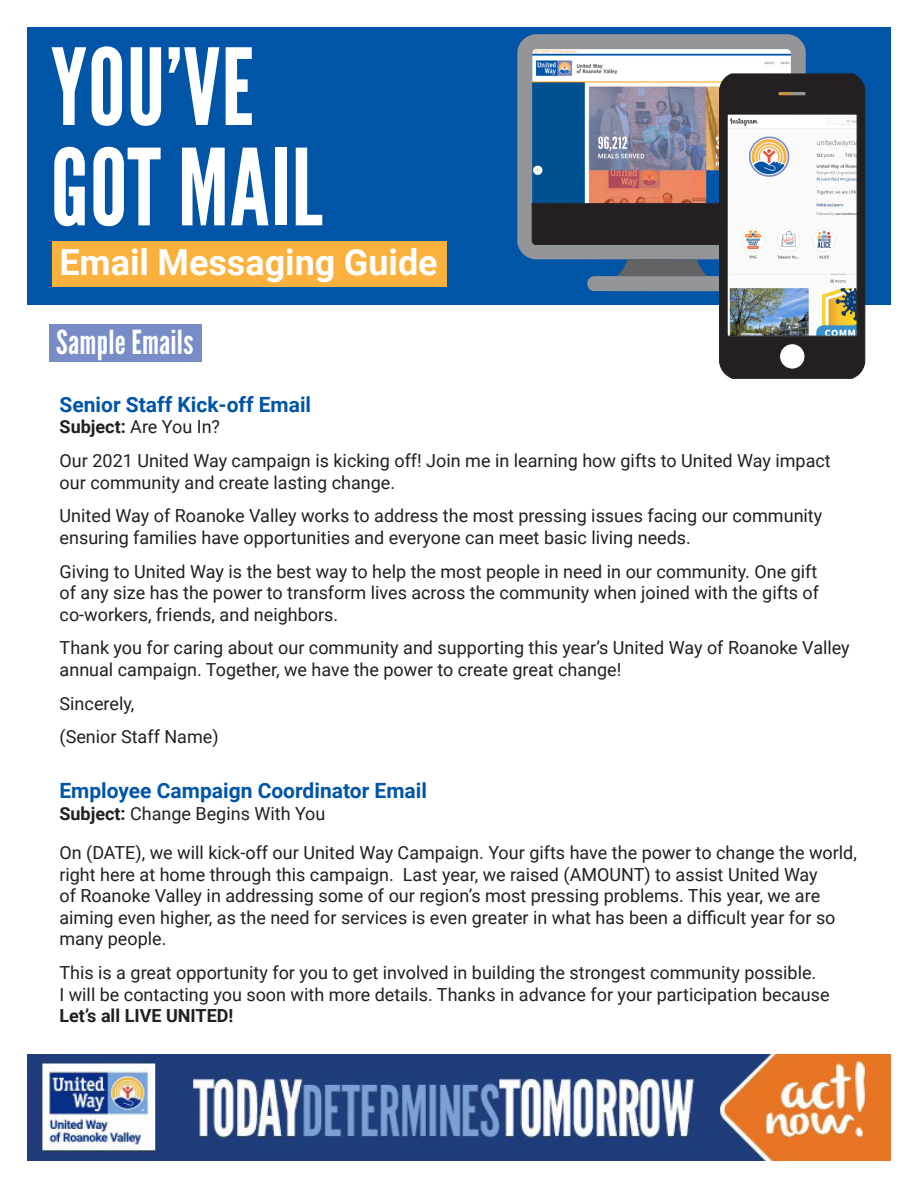
<style>
.page{position:relative;width:918px;height:1188px;background:#fff}
.page>*{position:absolute;margin:0;border:0;box-sizing:border-box;transform-origin:0 0}
.t1{font:105.75px/100.4px "League Gothic";letter-spacing:.01em;color:#fff}
.t2{font:700 36px "Roboto";color:#fff}
.t3{font:33px "League Gothic";letter-spacing:.01em;color:#fff}
.t4{font:700 21px "Roboto";color:#0155a7}
.t5{font:18px/21.6px "Roboto";color:#231f20}
.s1{font-weight:700}
</style>
<div class="page">
<div style="left:27px;top:27px;width:864px;height:278px;background:#0155a7"></div>
<div style="left:52px;top:241px;width:395px;height:45px;background:#fbb13d"></div>
<svg style="left:517px;top:34px;width:289px;height:225px;background:#8d9298"></svg>
<img style="left:532px;top:49px;width:259px;height:154px">
<div style="left:532px;top:203px;width:187px;height:42px;background:#241f21"></div>
<svg style="left:586px;top:259px;width:133px;height:32px"></svg>
<svg style="left:719px;top:74px;width:146px;height:305px;background:#2e292b"></svg>
<img style="left:727px;top:114px;width:130px;height:222px">
<div style="left:727px;top:114px;width:130px;height:222px;border:1px solid #241f21"></div>
<div style="left:49px;top:325px;width:152px;height:37px;background:#788dc7"></div>
<img style="left:27px;top:1054px;width:864px;height:107px">
<p class="t1" style="left:51px;top:38px;width:273px">YOU’VE<br>GOT MAIL</p>
<p class="t2" style="left:59px;top:237px;width:380px">Email Messaging Guide</p>
<p class="t3" style="left:56px;top:323px;width:139px">Sample Emails</p>
<p class="t4" style="left:60px;top:390px;width:253px">Senior Staff Kick-off Email</p>
<p class="t5" style="left:60px;top:415px;width:162px"><span class="s1">Subject:</span> Are You In?</p>
<p class="t5" style="left:60px;top:449px;width:773px">Our 2021 United Way campaign is kicking off! Join me in learning how gifts to United Way impact our community and create lasting change.</p>
<p class="t5" style="left:60px;top:504px;width:764px">United Way of Roanoke Valley works to address the most pressing issues facing our community ensuring families have opportunities and everyone can meet basic living needs.</p>
<p class="t5" style="left:60px;top:560px;width:761px;text-align:justify">Giving to United Way is the best way to help the most people in need in our community. One gift of any size has the power to transform lives across the community when joined with the gifts of co-workers, friends, and neighbors.</p>
<p class="t5" style="left:60px;top:636px;width:792px">Thank you for caring about our community and supporting this year’s United Way of Roanoke Valley annual campaign. Together, we have the power to create great change!</p>
<p class="t5" style="left:60px;top:692px;width:76px">Sincerely,</p>
<p class="t5" style="left:60px;top:725px;width:160px">(Senior Staff Name)</p>
<p class="t4" style="left:59px;top:776px;width:369px">Employee Campaign Coordinator Email</p>
<p class="t5" style="left:59px;top:802px;width:268px"><span class="s1">Subject:</span> Change Begins With You</p>
<p class="t5" style="left:59px;top:841px;width:799px">On (DATE), we will kick-off our United Way Campaign. Your gifts have the power to change the world, right here at home through this campaign. Last year, we raised (AMOUNT) to assist United Way<br>of Roanoke Valley in addressing some of our region’s most pressing problems. This year, we are aiming even higher, as the need for services is even greater in what has been a difficult year for so many people.</p>
<p class="t5" style="left:59px;top:961px;width:772px">This is a great opportunity for you to get involved in building the strongest community possible.<br>I will be contacting you soon with more details. Thanks in advance for your participation because<br><span class="s1">Let’s all LIVE UNITED!</span></p>
</div>
